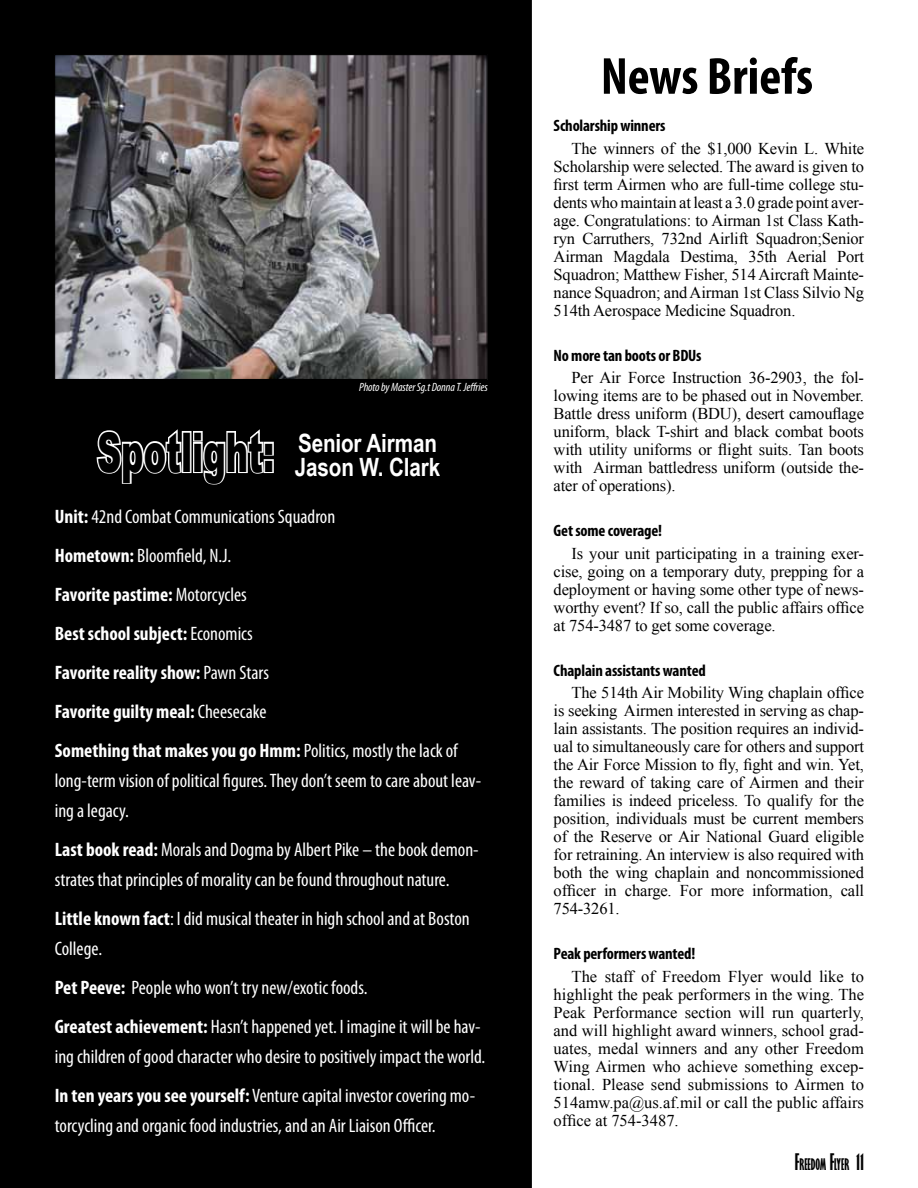
<style>
.page{position:relative;width:918px;height:1188px;background:#fff}
.page>*{position:absolute;margin:0;border:0;box-sizing:border-box;transform-origin:0 0}
.t1{font:700 condensed 52.5px "Myriad Pro";color:#000}
.t2{font:700 25.2px/24px "Arial Narrow";letter-spacing:-.005em;color:#fff;text-align:right}
.t3{font:condensed 19.5px/30px "Myriad Pro";color:#fff}
.t4{font:700 condensed 19.5px/39px "Myriad Pro";color:#fff}
.t5{font:16.5px/18px "Times New Roman";letter-spacing:-.01em;color:#000;text-align:justify}
.t6{font:700 condensed 16.5px "Myriad Pro";letter-spacing:-.01em;color:#000}
.t7{font:700 extra-condensed 14.7px "Gill Sans";color:#000}
.t8{font:italic condensed 12px "Myriad Pro";letter-spacing:-.01em;color:#fff}
.s1{font-weight:400}
.s2{font-weight:700}
.s3{font-size:21px}
</style>
<div class="page">
<div style="left:0;top:0;width:532px;height:1188px;background:#000"></div>
<div style="left:289px;top:428px;width:167px;height:63px;background:#000"></div>
<svg style="left:291px;top:422px;width:158px;height:72px"></svg>
<div style="left:98px;top:431px;width:180px;height:58px;background:#000"></div>
<svg style="left:95px;top:426px;width:88px;height:59px"></svg>
<div style="left:182px;top:431px;width:9px;height:42px;border:3px solid #fff"></div>
<svg style="left:192px;top:426px;width:83px;height:59px"></svg>
<img style="left:56px;top:56px;width:430px;height:322px">
<div style="left:54px;top:54px;width:434px;height:326px;border:1px solid #000"></div>
<hr style="left:0;top:769px;width:1px;height:419px;background:#809bad">
<p class="t8" style="left:359px;top:379px;width:130px">Photo by Master Sg.t Donna T. Jeffries</p>
<h2 class="t2" style="left:97px;top:430px;width:345px">Senior Airman<br><sup>Spotlight:</sup> Jason W. Clark</h2>
<p class="t4" style="left:55px;top:497px;width:405px">Unit: <span class="s1">42nd Combat Communications Squadron<br></span>Hometown: <span class="s1">Bloomfield, N.J.<br></span>Favorite pastime: <span class="s1">Motorcycles<br></span>Best school subject: <span class="s1">Economics<br></span>Favorite reality show: <span class="s1">Pawn Stars<br></span>Favorite guilty meal: <span class="s1">Cheesecake<br></span>Something that makes you go Hmm: <span class="s1">Politics, mostly the lack of</span></p>
<p class="t3" style="left:55px;top:765px;width:428px">long-term vision of political figures. They don’t seem to care about leav&shy;ing a legacy.</p>
<p class="t3" style="left:55px;top:834px;width:425px"><span class="s2">Last book read:</span> Morals and Dogma by Albert Pike – the book demon&shy;strates that principles of morality can be found throughout nature.</p>
<p class="t3" style="left:55px;top:903px;width:417px"><span class="s2">Little known fact</span>: I did musical theater in high school and at Boston<br>College.</p>
<p class="t3" style="left:55px;top:968px;width:427px;line-height:39px"><span class="s2">Pet Peeve:</span> People who won’t try new/exotic foods.<br><span class="s2">Greatest achievement:</span> Hasn’t happened yet. I imagine it will be hav-</p>
<p class="t3" style="left:55px;top:1037px;width:432px;line-height:39px">ing children of good character who desire to positively impact the world.<br><span class="s2">In ten years you see yourself:</span> Venture capital investor covering mo-</p>
<p class="t3" style="left:55px;top:1110px;width:382px">torcycling and organic food industries, and an Air Liaison Officer.</p>
<h1 class="t1" style="left:601px;top:43px;width:214px">News Briefs</h1>
<p class="t6" style="left:554px;top:115px;width:113px">Scholarship winners</p>
<p class="t5" style="left:554px;top:139px;width:312px;text-indent:18px">The winners of the $1,000 Kevin L. White Scholarship were selected. The award is given to first term Airmen who are full-time college stu&shy;dents who maintain at least a 3.0 grade point aver&shy;age. Congratulations: to Airman 1st Class Kath&shy;ryn Carruthers, 732nd Airlift Squadron;Senior Airman Magdala Destima, 35th Aerial Port Squadron; Matthew Fisher, 514 Aircraft Mainte&shy;nance Squadron; and Airman 1st Class Silvio Ng 514th Aerospace Medicine Squadron.</p>
<p class="t6" style="left:554px;top:345px;width:149px">No more tan boots or BDUs</p>
<p class="t5" style="left:554px;top:368px;width:312px;text-indent:18px">Per Air Force Instruction 36-2903, the fol&shy;lowing items are to be phased out in November.<br>Battle dress uniform (BDU), desert camouflage uniform, black T-shirt and black combat boots with utility uniforms or flight suits. Tan boots with Airman battledress uniform (outside the&shy;ater of operations).</p>
<p class="t6" style="left:554px;top:520px;width:110px">Get some coverage!</p>
<p class="t5" style="left:554px;top:544px;width:312px;text-indent:18px">Is your unit participating in a training exer&shy;cise, going on a temporary duty, prepping for a deployment or having some other type of news&shy;worthy event? If so, call the public affairs office at 754-3487 to get some coverage.</p>
<p class="t6" style="left:554px;top:660px;width:154px">Chaplain assistants wanted</p>
<p class="t5" style="left:554px;top:683px;width:312px;text-indent:18px">The 514th Air Mobility Wing chaplain office is seeking Airmen interested in serving as chap&shy;lain assistants. The position requires an individ&shy;ual to simultaneously care for others and support the Air Force Mission to fly, fight and win. Yet, the reward of taking care of Airmen and their families is indeed priceless. To qualify for the position, individuals must be current members of the Reserve or Air National Guard eligible for retraining. An interview is also required with both the wing chaplain and noncommissioned officer in charge. For more information, call 754-3261.</p>
<p class="t6" style="left:554px;top:943px;width:143px">Peak performers wanted!</p>
<p class="t5" style="left:554px;top:967px;width:312px;text-indent:18px">The staff of Freedom Flyer would like to highlight the peak performers in the wing. The Peak Performance section will run quarterly, and will highlight award winners, school grad&shy;uates, medal winners and any other Freedom Wing Airmen who achieve something excep&shy;tional. Please send submissions to Airmen to 514amw.pa@us.af.mil or call the public affairs office at 754-3487.</p>
<p class="t7" style="left:795px;top:1155px;width:71px"><span class="s3">F</span>REEDOM <span class="s3">F</span>LYER <span class="s3">11</span></p>
</div>
